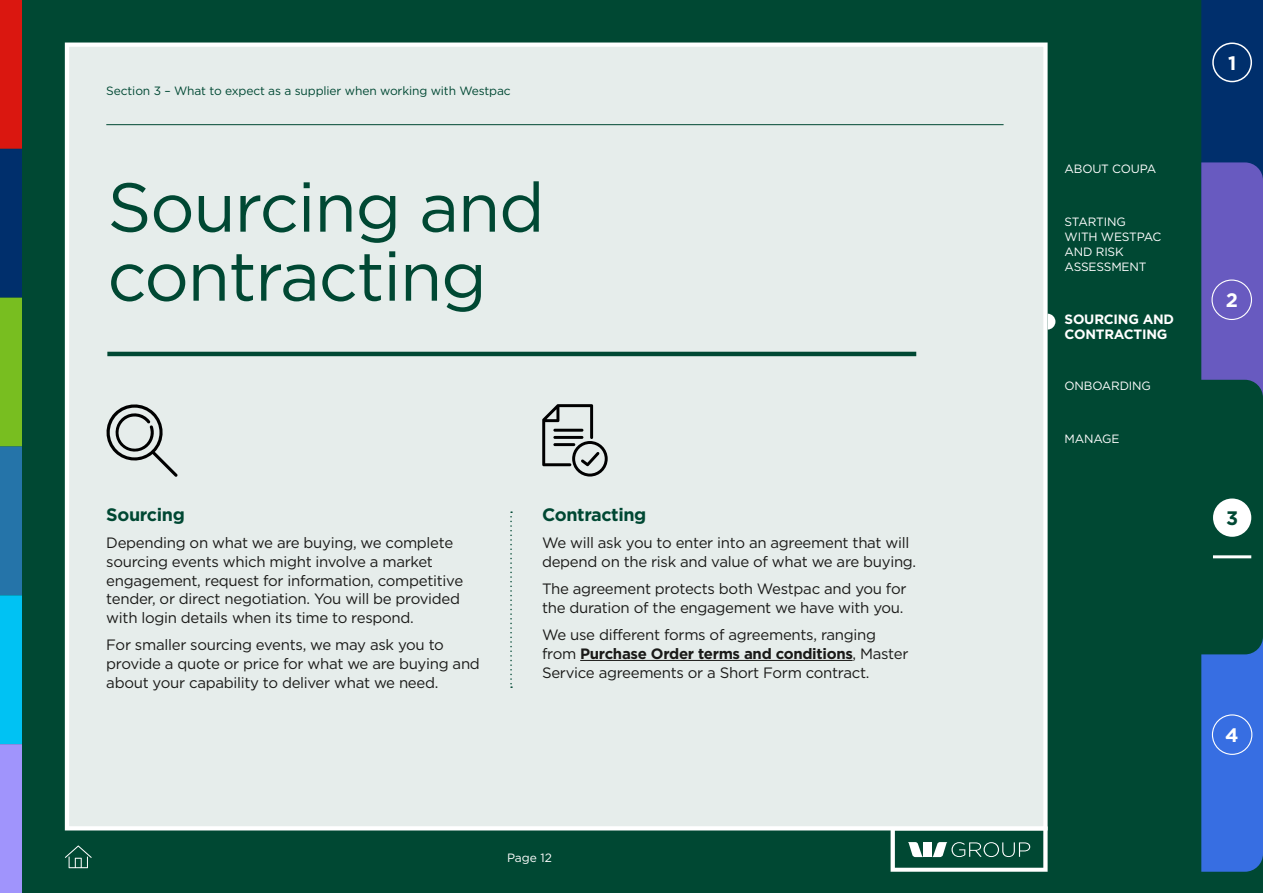
<style>
.page{position:relative;width:1263px;height:893px;background:#004833}
.page>*{position:absolute;margin:0;border:0;box-sizing:border-box;transform-origin:0 0}
.t1{font:69px/69px "Gotham";letter-spacing:-.02em;color:#004833}
.t2{font:700 19.5px "Gotham";color:#fff}
.t3{font:700 19.5px "Gotham";color:#004833}
.t4{font:700 18px "Gotham";letter-spacing:-.02em;color:#004833}
.t5{font:15px/18.8px "Gotham";letter-spacing:-.02em;color:#1a1a18}
.t6{font:700 13.5px/15px "Gotham";letter-spacing:-.015em;color:#fff}
.t7{font:12px/15px "Gotham";letter-spacing:-.015em;color:#fff}
.t8{font:12px "Gotham";letter-spacing:-.01em;color:#004833}
.s1{font-weight:700}
</style>
<div class="page">
<div style="left:0;top:0;width:21px;height:149px;background:#da1710"></div>
<div style="left:0;top:149px;width:21px;height:149px;background:#002f6c"></div>
<div style="left:0;top:298px;width:21px;height:148px;background:#78be20"></div>
<div style="left:0;top:446px;width:21px;height:149px;background:#2574a9"></div>
<div style="left:0;top:595px;width:21px;height:149px;background:#00c2f3"></div>
<div style="left:0;top:744px;width:21px;height:149px;background:#a094fc"></div>
<svg style="left:890px;top:830px;width:157px;height:42px"></svg>
<div style="left:923px;top:842px;width:9px;height:15px;background:#fff"></div>
<div style="left:65px;top:43px;width:982px;height:787px;background:#e6edeb;border:4px solid #fff"></div>
<hr style="left:106px;top:124px;width:897px;height:1px;background:#004833">
<svg style="left:1201px;top:0;width:62px;height:872px"></svg>
<svg style="left:542px;top:404px;width:66px;height:73px"></svg>
<svg style="left:510px;top:511px;width:2px;height:177px"></svg>
<svg style="left:106px;top:404px;width:72px;height:73px"></svg>
<hr style="left:107px;top:352px;width:809px;height:4px;background:#004833">
<hr style="left:1213px;top:555px;width:38px;height:3px;background:#fff">
<div style="left:1213px;top:498px;width:38px;height:39px;background:#fff;border-radius:50%"></div>
<div style="left:1211px;top:279px;width:41px;height:41px;border:1px solid #fff;border-radius:50%"></div>
<div style="left:1212px;top:43px;width:40px;height:39px;border:2px solid #fff;border-radius:50%"></div>
<div style="left:1212px;top:714px;width:40px;height:41px;border:1px solid #fff;border-radius:50%"></div>
<svg style="left:65px;top:845px;width:27px;height:23px"></svg>
<svg style="left:1047px;top:314px;width:8px;height:16px"></svg>
<hr style="left:580px;top:660px;width:273px;height:1px;background:#1a1a18">
<p class="t8" style="left:106px;top:83px;width:406px">Section 3 – What to expect as a supplier when working with Westpac</p>
<h1 class="t1" style="left:107px;top:171px;width:439px">Sourcing and contracting</h1>
<p class="t4" style="left:106px;top:503px;width:80px">Sourcing</p>
<p class="t5" style="left:106px;top:533px;width:358px">Depending on what we are buying, we complete sourcing events which might involve a market engagement, request for information, competitive tender, or direct negotiation. You will be provided with login details when its time to respond.</p>
<p class="t5" style="left:106px;top:635px;width:375px">For smaller sourcing events, we may ask you to provide a quote or price for what we are buying and about your capability to deliver what we need.</p>
<p class="t4" style="left:542px;top:503px;width:106px">Contracting</p>
<p class="t5" style="left:542px;top:533px;width:376px">We will ask you to enter into an agreement that will depend on the risk and value of what we are buying.</p>
<p class="t5" style="left:542px;top:579px;width:366px">The agreement protects both Westpac and you for the duration of the engagement we have with you.</p>
<p class="t5" style="left:542px;top:625px;width:368px">We use different forms of agreements, ranging from <span class="s1">Purchase Order terms and conditions</span>, Master<br>Service agreements or a Short Form contract.</p>
<p class="t7" style="left:507px;top:850px;width:46px">Page 12</p>
<p class="t7" style="left:1064px;top:161px;width:93px">ABOUT COUPA</p>
<p class="t7" style="left:1064px;top:214px;width:98px">STARTING<br>WITH WESTPAC<br>AND RISK<br>ASSESSMENT</p>
<p class="t6" style="left:1064px;top:312px;width:111px">SOURCING AND<br>CONTRACTING</p>
<p class="t7" style="left:1064px;top:378px;width:88px">ONBOARDING</p>
<p class="t7" style="left:1064px;top:430px;width:56px">MANAGE</p>
<h2 class="t2" style="left:1228px;top:50px;width:10px">1</h2>
<h2 class="t2" style="left:1226px;top:287px;width:14px">2</h2>
<h2 class="t3" style="left:1226px;top:505px;width:14px">3</h2>
<h2 class="t2" style="left:1225px;top:722px;width:15px">4</h2>
</div>
